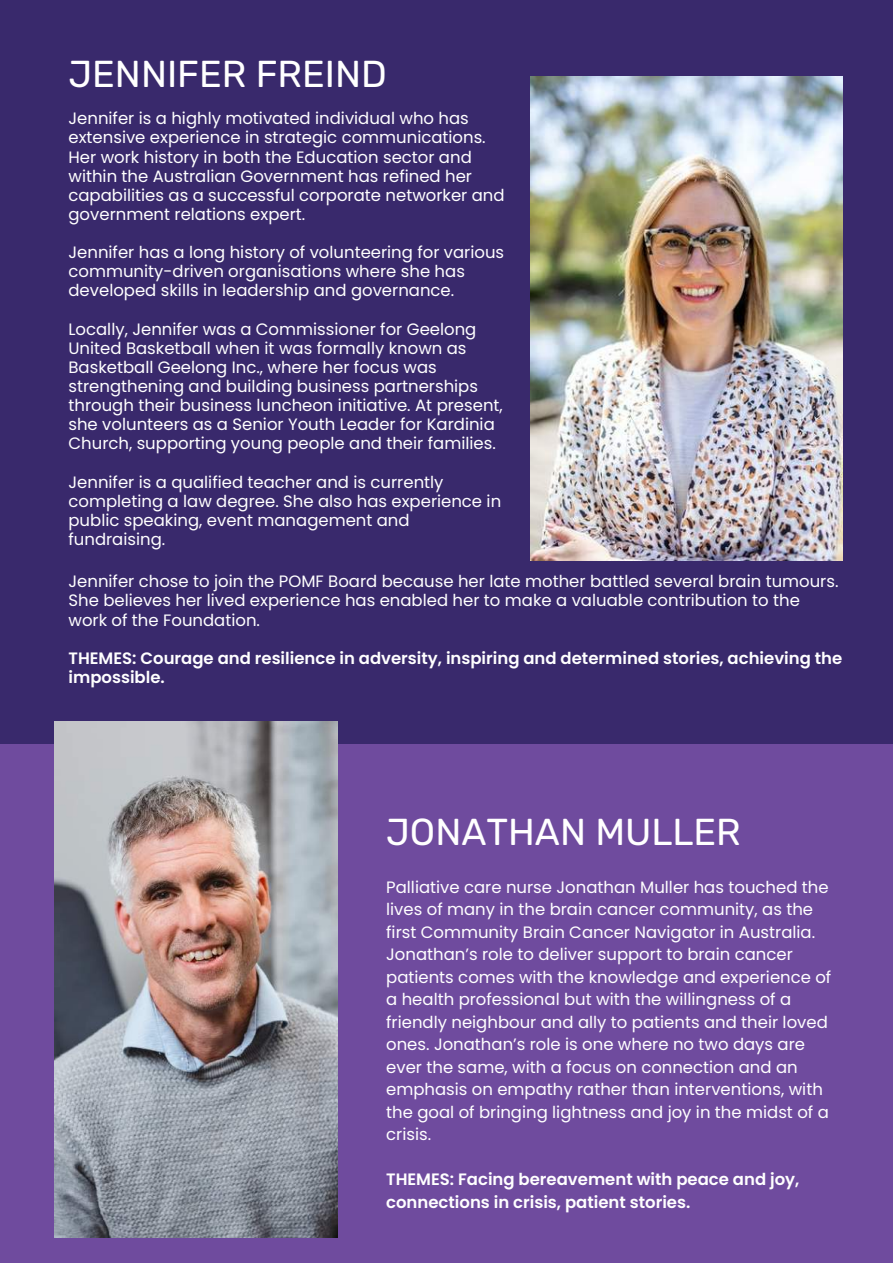
<style>
.page{position:relative;width:893px;height:1264px;background:#fff}
.page>*{position:absolute;margin:0;border:0;box-sizing:border-box;transform-origin:0 0}
.t1{font:37.5px "Rubik";color:#fff}
.t2{font:16.5px/19px "Poppins";color:#fff}
.t3{font:600 16.5px/22.5px "Poppins";color:#fff}
</style>
<div class="page">
<div style="left:0;top:0;width:892px;height:1262px;background:#39296c"></div>
<div style="left:0;top:743px;width:892px;height:519px;background:#6f4b9e"></div>
<img style="left:55px;top:721px;width:282px;height:516px">
<img style="left:531px;top:76px;width:311px;height:485px">
<h1 class="t1" style="left:68px;top:52px;width:320px">JENNIFER FREIND</h1>
<p class="t2" style="left:68px;top:109px;width:437px">Jennifer is a highly motivated individual who has extensive experience in strategic communications.<br>Her work history in both the Education sector and within the Australian Government has refined her capabilities as a successful corporate networker and government relations expert.</p>
<p class="t2" style="left:68px;top:243px;width:437px">Jennifer has a long history of volunteering for various community-driven organisations where she has developed skills in leadership and governance.</p>
<p class="t2" style="left:68px;top:319px;width:436px">Locally, Jennifer was a Commissioner for Geelong United Basketball when it was formally known as Basketball Geelong Inc., where her focus was strengthening and building business partnerships through their business luncheon initiative. At present, she volunteers as a Senior Youth Leader for Kardinia Church, supporting young people and their families.</p>
<p class="t2" style="left:68px;top:472px;width:434px">Jennifer is a qualified teacher and is currently completing a law degree. She also has experience in public speaking, event management and fundraising.</p>
<p class="t2" style="left:68px;top:572px;width:771px">Jennifer chose to join the POMF Board because her late mother battled several brain tumours.<br>She believes her lived experience has enabled her to make a valuable contribution to the work of the Foundation.</p>
<p class="t3" style="left:68px;top:648px;width:775px;line-height:19px">THEMES: Courage and resilience in adversity, inspiring and determined stories, achieving the impossible.</p>
<h1 class="t1" style="left:386px;top:810px;width:356px">JONATHAN MULLER</h1>
<p class="t2" style="left:386px;top:875px;width:446px;line-height:22.5px">Palliative care nurse Jonathan Muller has touched the lives of many in the brain cancer community, as the first Community Brain Cancer Navigator in Australia.<br>Jonathan’s role to deliver support to brain cancer patients comes with the knowledge and experience of a health professional but with the willingness of a friendly neighbour and ally to patients and their loved ones. Jonathan’s role is one where no two days are ever the same, with a focus on connection and an emphasis on empathy rather than interventions, with the goal of bringing lightness and joy in the midst of a crisis.</p>
<p class="t3" style="left:386px;top:1168px;width:414px">THEMES: Facing bereavement with peace and joy, connections in crisis, patient stories.</p>
</div>
